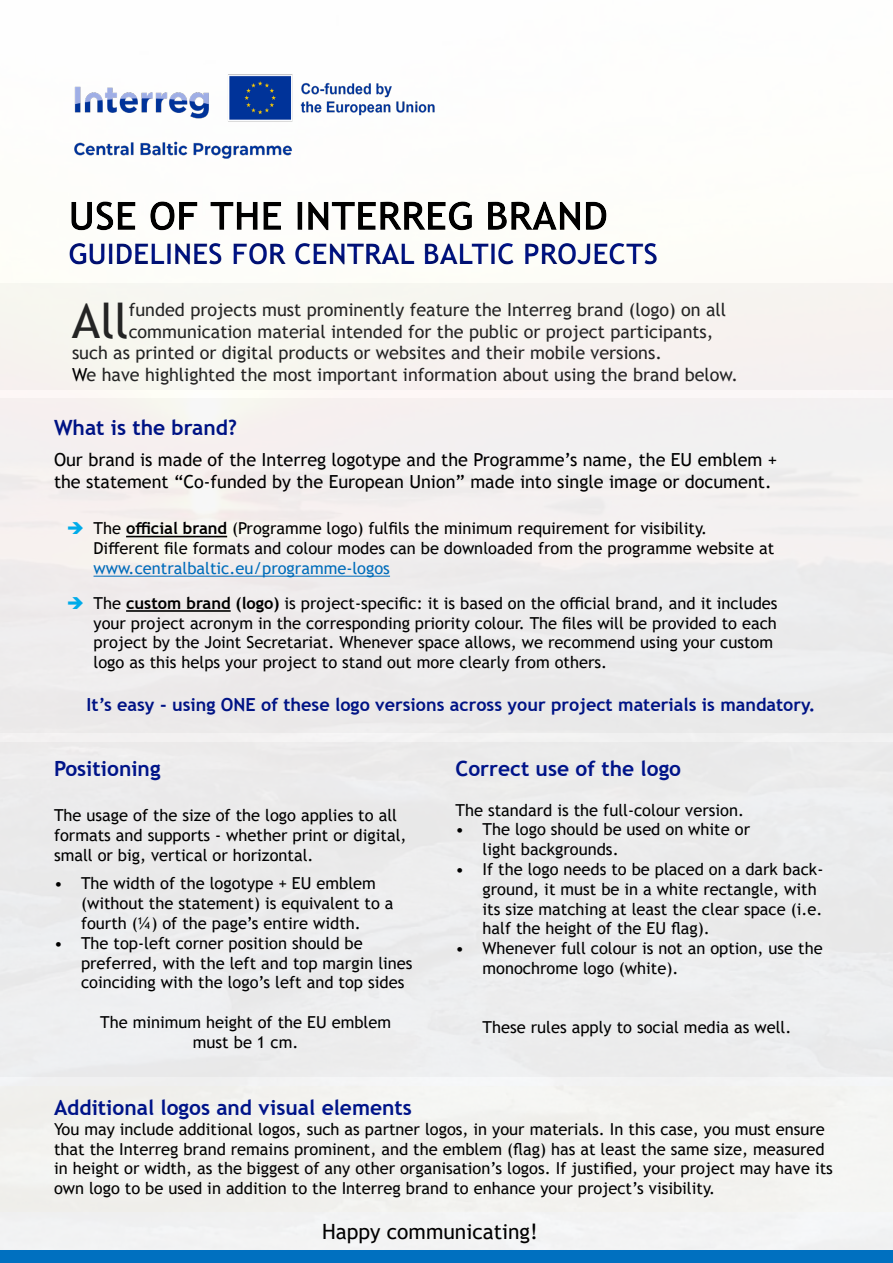
<style>
.page{position:relative;width:893px;height:1263px;background:#fff}
.page>*{position:absolute;margin:0;border:0;box-sizing:border-box;transform-origin:0 0}
.t1{font:48.15px "Trebuchet MS";color:#262626}
.t2{font:700 28.5px "Trebuchet MS";color:#001489}
.SUbheading{font:700 21px "Trebuchet MS";color:#001489}
.t3{font:21px "Trebuchet MS";color:#000}
.t4{font:18px "Trebuchet MS";color:#262626}
.t5{font:18px/21.6px "Trebuchet MS";color:#000}
.t6{font:700 18px "Trebuchet MS";color:#001489}
.SUbheading-2{font:16.5px/19.8px "Trebuchet MS";color:#000}
.s1{color:#000}
.s2{color:#00b0f0}
.s3{font-weight:700}
.s4{color:#0070c0}
</style>
<div class="page">
<div style="left:0;top:283px;width:893px;height:968px;background:#f2f2f1"></div>
<div style="left:55px;top:190px;width:617px;height:93px;background:#000;opacity:.5"></div>
<div style="left:0;top:742px;width:893px;height:335px;background:#ececec"></div>
<img style="left:74px;top:74px;width:361px;height:85px">
<div style="left:0;top:1251px;width:893px;height:12px;background:#0070c0"></div>
<div style="left:0;top:398px;width:893px;height:335px;background:#efedee"></div>
<div style="left:0;top:284px;width:893px;height:106px;background:#f6f3ef"></div>
<h2 class="t2" style="left:68px;top:236px;width:591px">GUIDELINES FOR CENTRAL BALTIC PROJECTS</h2>
<p class="t1" style="left:72px;top:290px;width:58px">All</p>
<p class="t4" style="left:129px;top:298px;width:599px">funded projects must prominently feature the Interreg brand (logo) on all</p>
<p class="t4" style="left:129px;top:320px;width:586px">communication material intended for the public or project participants,</p>
<p class="t4" style="left:72px;top:342px;width:591px">such as printed or digital products or websites and their mobile versions.</p>
<p class="t4" style="left:72px;top:363px;width:667px"><span class="s1">W</span>e have highlighted the most important information about using the brand below.</p>
<p class="SUbheading" style="left:54px;top:415px;width:185px">What is the brand?</p>
<p class="t5" style="left:54px;top:449px;width:725px">Our brand is made of the Interreg logotype and the Programme’s name, the EU emblem + the statement “Co-funded by the European Union” made into single image or document.</p>
<p class="SUbheading-2" style="left:94px;top:519px;width:682px;text-indent:-27px"><span class="s2">➔</span> The <span class="s3">official brand</span> (Programme logo) fulfils the minimum requirement for visibility.<br>Different file formats and colour modes can be downloaded from the programme website at <span class="s4">www.centralbaltic.eu/programme-logos</span></p>
<p class="SUbheading-2" style="left:94px;top:593px;width:685px;text-indent:-27px"><span class="s2">➔</span> The <span class="s3">custom brand (logo)</span> is project-specific: it is based on the official brand, and it includes your project acronym in the corresponding priority colour. The files will be provided to each project by the Joint Secretariat. Whenever space allows, we recommend using your custom logo as this helps your project to stand out more clearly from others.</p>
<p class="t6" style="left:87px;top:693px;width:730px">It’s easy - using ONE of these logo versions across your project materials is mandatory.</p>
<p class="SUbheading" style="left:54px;top:755px;width:108px">Positioning</p>
<p class="SUbheading-2" style="left:54px;top:805px;width:354px">The usage of the size of the logo applies to all formats and supports - whether print or digital, small or big, vertical or horizontal.</p>
<p class="SUbheading-2" style="left:81px;top:873px;width:314px;text-indent:-27px">• The width of the logotype + EU emblem (without the statement) is equivalent to a fourth (¼) of the page’s entire width.</p>
<p class="SUbheading-2" style="left:81px;top:933px;width:333px;text-indent:-27px">• The top-left corner position should be preferred, with the left and top margin lines coinciding with the logo’s left and top sides</p>
<p class="SUbheading-2" style="left:100px;top:1012px;width:292px;text-align:center">The minimum height of the EU emblem must be 1 cm.</p>
<p class="SUbheading" style="left:455px;top:755px;width:227px">Correct use of the logo</p>
<p class="SUbheading-2" style="left:455px;top:800px;width:290px">The standard is the full-colour version.</p>
<p class="SUbheading-2" style="left:482px;top:819px;width:269px;text-indent:-27px">• The logo should be used on white or light backgrounds.</p>
<p class="SUbheading-2" style="left:482px;top:859px;width:342px;text-indent:-27px">• If the logo needs to be placed on a dark back&shy;ground, it must be in a white rectangle, with its size matching at least the clear space (i.e. half the height of the EU flag).</p>
<p class="SUbheading-2" style="left:482px;top:938px;width:342px;text-indent:-27px">• Whenever full colour is not an option, use the monochrome logo (white).</p>
<p class="SUbheading-2" style="left:482px;top:1017px;width:311px">These rules apply to social media as well.</p>
<p class="SUbheading" style="left:54px;top:1094px;width:359px">Additional logos and visual elements</p>
<p class="SUbheading-2" style="left:54px;top:1119px;width:780px">You may include additional logos, such as partner logos, in your materials. In this case, you must ensure that the Interreg brand remains prominent, and the emblem (flag) has at least the same size, measured in height or width, as the biggest of any other organisation’s logos. If justified, your project may have its own logo to be used in addition to the Interreg brand to enhance your project’s visibility.</p>
<p class="t3" style="left:322px;top:1218px;width:217px">Happy communicating!</p>
</div>
